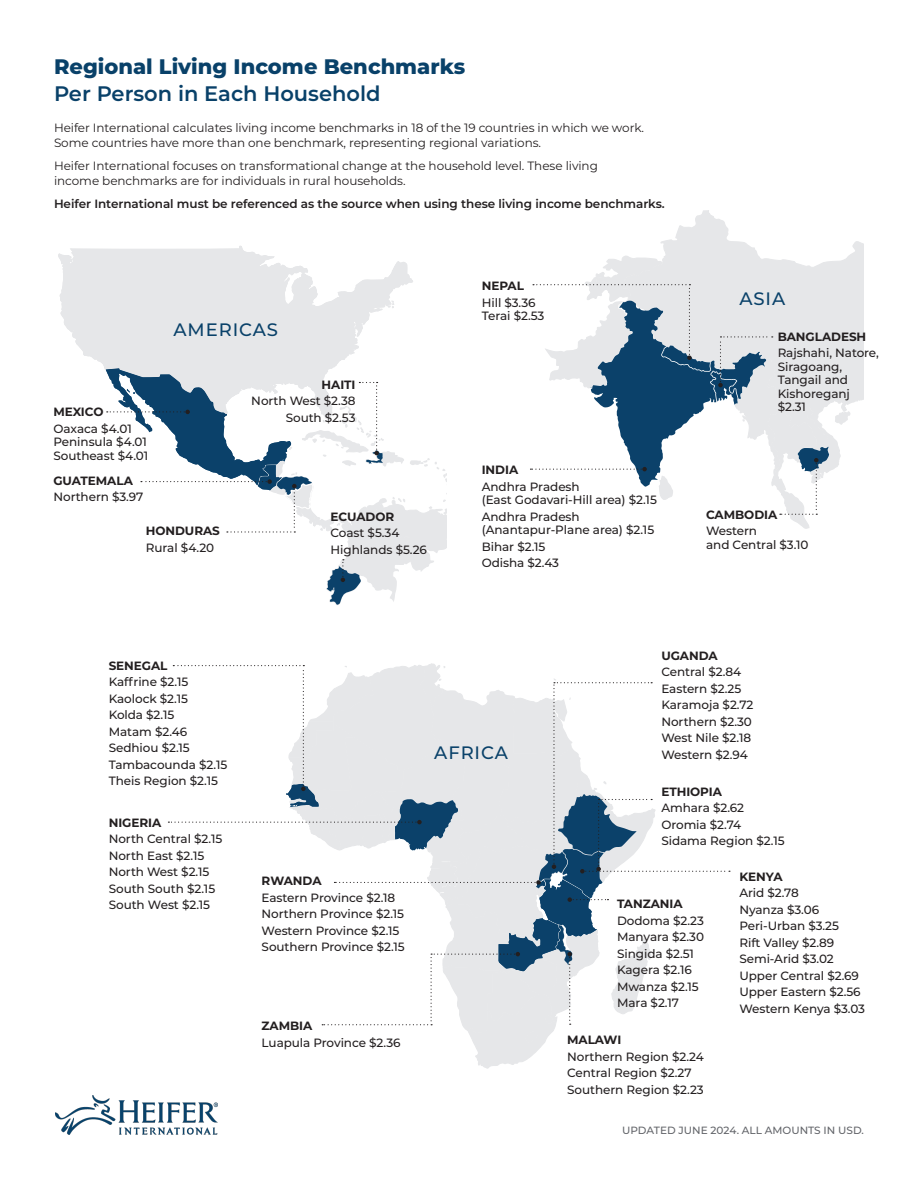
<style>
.page{position:relative;width:918px;height:1188px;background:#fff}
.page>*{position:absolute;margin:0;border:0;box-sizing:border-box;transform-origin:0 0}
.t1{font:800 21px "Montserrat";color:#094169}
.t2{font:600 21px "Montserrat";color:#094169}
.t3{font:500 18px "Montserrat";letter-spacing:.05em;color:#094169}
.t4{font:500 12px/13.5px "Montserrat";letter-spacing:-.005em;color:#231f20}
.t5{font:12px/15px "Montserrat";letter-spacing:-.005em;color:#231f20}
.t6{font:700 12px "Montserrat";letter-spacing:-.005em;color:#231f20}
.t7{font:600 12px "Montserrat";letter-spacing:-.005em;color:#231f20}
.t8{font:500 10.5px "Montserrat";color:#63656a}
</style>
<div class="page">
<svg style="left:625px;top:210px;width:239px;height:194px"></svg>
<svg style="left:58px;top:246px;width:355px;height:124px;fill:#e6e7e9"></svg>
<img style="left:55px;top:1095px;width:162px;height:39px">
<svg style="left:168px;top:663px;width:562px;height:405px"></svg>
<svg style="left:530px;top:256px;width:320px;height:273px"></svg>
<svg style="left:106px;top:368px;width:341px;height:237px"></svg>
<p class="t1" style="left:54px;top:51px;width:413px">Regional Living Income Benchmarks</p>
<p class="t2" style="left:54px;top:78px;width:328px">Per Person in Each Household</p>
<p class="t5" style="left:54px;top:120px;width:592px">Heifer International calculates living income benchmarks in 18 of the 19 countries in which we work.<br>Some countries have more than one benchmark, representing regional variations.</p>
<p class="t5" style="left:54px;top:158px;width:545px">Heifer International focuses on transformational change at the household level. These living income benchmarks are for individuals in rural households.</p>
<p class="t7" style="left:54px;top:195px;width:612px">Heifer International must be referenced as the source when using these living income benchmarks.</p>
<p class="t6" style="left:53px;top:403px;width:52px">MEXICO</p>
<p class="t4" style="left:53px;top:421px;width:96px">Oaxaca $4.01<br>Peninsula $4.01<br>Southeast $4.01</p>
<p class="t6" style="left:53px;top:472px;width:81px">GUATEMALA</p>
<p class="t4" style="left:53px;top:490px;width:91px">Northern $3.97</p>
<p class="t3" style="left:174px;top:317px;width:106px">AMERICAS</p>
<p class="t6" style="left:322px;top:376px;width:35px">HAITI</p>
<p class="t4" style="left:251px;top:394px;width:106px">North West $2.38</p>
<p class="t4" style="left:286px;top:410px;width:71px">South $2.53</p>
<p class="t6" style="left:146px;top:522px;width:76px">HONDURAS</p>
<p class="t4" style="left:146px;top:540px;width:70px">Rural $4.20</p>
<p class="t6" style="left:331px;top:508px;width:65px">ECUADOR</p>
<p class="t4" style="left:331px;top:526px;width:70px">Coast $5.34</p>
<p class="t4" style="left:331px;top:542px;width:98px">Highlands $5.26</p>
<p class="t6" style="left:482px;top:277px;width:44px">NEPAL</p>
<p class="t4" style="left:482px;top:295px;width:64px">Hill $3.36<br>Terai $2.53</p>
<p class="t6" style="left:482px;top:461px;width:38px">INDIA</p>
<p class="t4" style="left:482px;top:479px;width:177px">Andhra Pradesh<br>(East Godavari-Hill area) $2.15</p>
<p class="t4" style="left:482px;top:509px;width:174px">Andhra Pradesh (Anantapur-Plane area) $2.15</p>
<p class="t4" style="left:482px;top:539px;width:65px">Bihar $2.15</p>
<p class="t4" style="left:482px;top:556px;width:79px">Odisha $2.43</p>
<p class="t3" style="left:739px;top:286px;width:47px">ASIA</p>
<p class="t6" style="left:778px;top:328px;width:90px">BANGLADESH</p>
<p class="t4" style="left:778px;top:346px;width:103px">Rajshahi, Natore,<br>Siragoang,<br>Tangail and<br>Kishoreganj $2.31</p>
<p class="t6" style="left:706px;top:506px;width:73px">CAMBODIA</p>
<p class="t4" style="left:706px;top:524px;width:104px">Western<br>and Central $3.10</p>
<p class="t6" style="left:109px;top:657px;width:60px">SENEGAL</p>
<p class="t4" style="left:109px;top:675px;width:81px">Kaffrine $2.15</p>
<p class="t4" style="left:109px;top:691px;width:81px">Kaolock $2.15</p>
<p class="t4" style="left:109px;top:708px;width:67px">Kolda $2.15</p>
<p class="t4" style="left:109px;top:724px;width:80px">Matam $2.46</p>
<p class="t4" style="left:109px;top:741px;width:83px">Sedhiou $2.15</p>
<p class="t4" style="left:109px;top:757px;width:120px">Tambacounda $2.15</p>
<p class="t4" style="left:109px;top:774px;width:111px">Theis Region $2.15</p>
<p class="t6" style="left:109px;top:814px;width:54px">NIGERIA</p>
<p class="t4" style="left:109px;top:832px;width:115px">North Central $2.15</p>
<p class="t4" style="left:109px;top:848px;width:97px">North East $2.15</p>
<p class="t4" style="left:109px;top:865px;width:102px">North West $2.15</p>
<p class="t4" style="left:109px;top:881px;width:108px">South South $2.15</p>
<p class="t4" style="left:109px;top:898px;width:103px">South West $2.15</p>
<p class="t3" style="left:434px;top:740px;width:75px">AFRICA</p>
<p class="t6" style="left:262px;top:872px;width:61px">RWANDA</p>
<p class="t4" style="left:262px;top:890px;width:135px">Eastern Province $2.18</p>
<p class="t4" style="left:262px;top:907px;width:144px">Northern Province $2.15</p>
<p class="t4" style="left:262px;top:923px;width:139px">Western Province $2.15</p>
<p class="t4" style="left:262px;top:940px;width:145px">Southern Province $2.15</p>
<p class="t6" style="left:262px;top:1017px;width:52px">ZAMBIA</p>
<p class="t4" style="left:262px;top:1035px;width:140px">Luapula Province $2.36</p>
<p class="t6" style="left:661px;top:647px;width:58px">UGANDA</p>
<p class="t4" style="left:661px;top:665px;width:81px">Central $2.84</p>
<p class="t4" style="left:661px;top:681px;width:81px">Eastern $2.25</p>
<p class="t4" style="left:661px;top:698px;width:94px">Karamoja $2.72</p>
<p class="t4" style="left:661px;top:714px;width:92px">Northern $2.30</p>
<p class="t4" style="left:661px;top:731px;width:91px">West Nile $2.18</p>
<p class="t4" style="left:661px;top:747px;width:88px">Western $2.94</p>
<p class="t6" style="left:661px;top:783px;width:62px">ETHIOPIA</p>
<p class="t4" style="left:661px;top:801px;width:84px">Amhara $2.62</p>
<p class="t4" style="left:661px;top:817px;width:81px">Oromia $2.74</p>
<p class="t4" style="left:661px;top:834px;width:125px">Sidama Region $2.15</p>
<p class="t6" style="left:617px;top:895px;width:67px">TANZANIA</p>
<p class="t4" style="left:617px;top:913px;width:88px">Dodoma $2.23</p>
<p class="t4" style="left:617px;top:930px;width:89px">Manyara $2.30</p>
<p class="t4" style="left:617px;top:946px;width:79px">Singida $2.51</p>
<p class="t4" style="left:617px;top:963px;width:76px">Kagera $2.16</p>
<p class="t4" style="left:617px;top:979px;width:83px">Mwanza $2.15</p>
<p class="t4" style="left:617px;top:996px;width:63px">Mara $2.17</p>
<p class="t6" style="left:567px;top:1031px;width:56px">MALAWI</p>
<p class="t4" style="left:567px;top:1049px;width:138px">Northern Region $2.24</p>
<p class="t4" style="left:567px;top:1066px;width:126px">Central Region $2.27</p>
<p class="t4" style="left:567px;top:1082px;width:138px">Southern Region $2.23</p>
<p class="t6" style="left:739px;top:868px;width:45px">KENYA</p>
<p class="t4" style="left:739px;top:886px;width:61px">Arid $2.78</p>
<p class="t4" style="left:739px;top:902px;width:81px">Nyanza $3.06</p>
<p class="t4" style="left:739px;top:919px;width:101px">Peri-Urban $3.25</p>
<p class="t4" style="left:739px;top:935px;width:96px">Rift Valley $2.89</p>
<p class="t4" style="left:739px;top:952px;width:96px">Semi-Arid $3.02</p>
<p class="t4" style="left:739px;top:968px;width:121px">Upper Central $2.69</p>
<p class="t4" style="left:739px;top:985px;width:123px">Upper Eastern $2.56</p>
<p class="t4" style="left:739px;top:1001px;width:127px">Western Kenya $3.03</p>
<p class="t8" style="left:622px;top:1123px;width:243px">UPDATED JUNE 2024. ALL AMOUNTS IN USD.</p>
</div>
